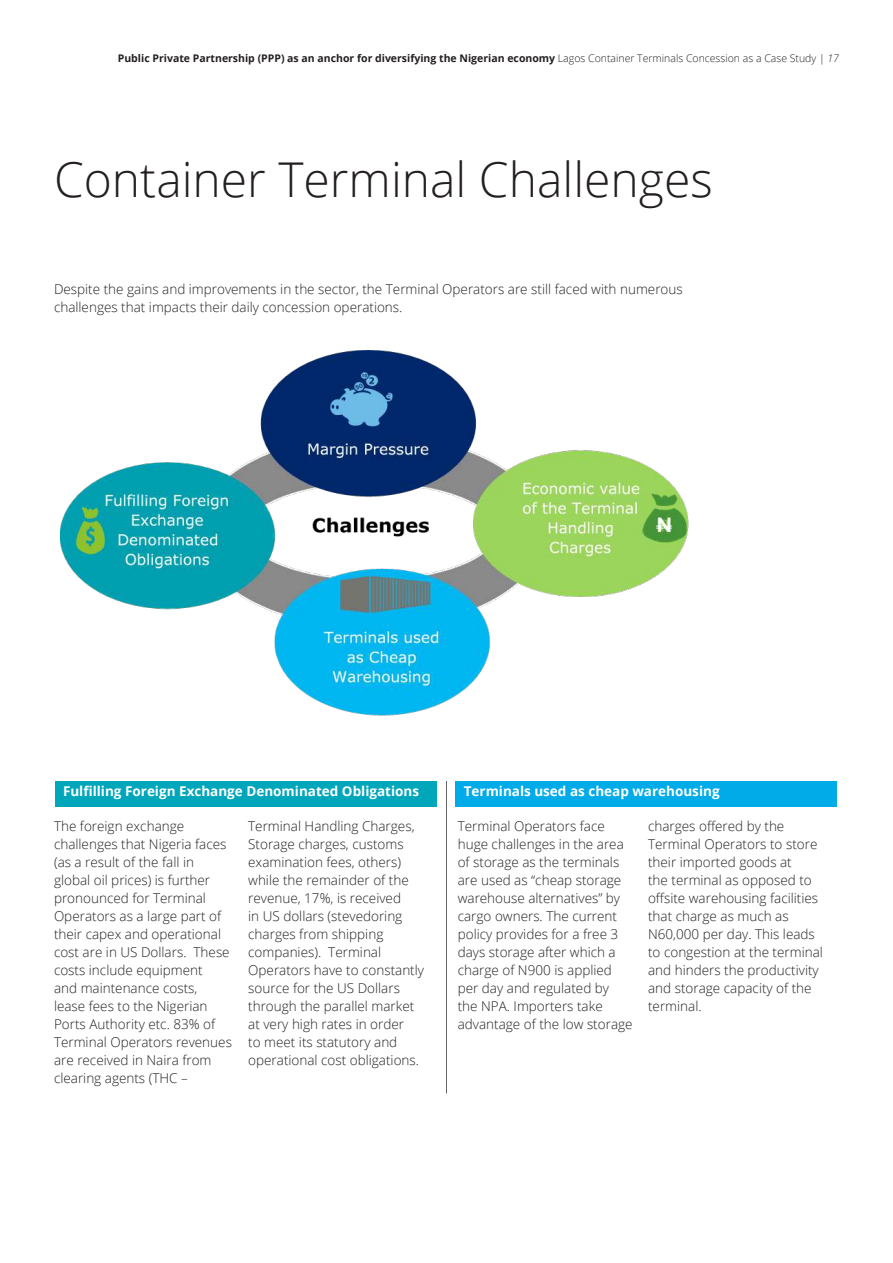
<style>
.page{position:relative;width:893px;height:1263px;background:#fff}
.page>*{position:absolute;margin:0;border:0;box-sizing:border-box;transform-origin:0 0}
.t1{font:300 48px "Open Sans";color:#231f20}
.t2{font:300 13.5px/18px "Open Sans";color:#231f20}
.t3{font:700 13.5px "Open Sans";color:#fff}
.t4{font:700 10.5px "Open Sans";color:#231f20}
.s1{font-weight:300}
.s2{font-weight:300;font-style:italic}
</style>
<div class="page">
<img style="left:60px;top:351px;width:629px;height:364px">
<div style="left:55px;top:781px;width:382px;height:25px;background:#00a6b9"></div>
<div style="left:455px;top:781px;width:382px;height:25px;background:#00abe7"></div>
<hr style="left:446px;top:781px;width:1px;height:312px;background:#626466">
<p class="t4" style="left:118px;top:51px;width:723px">Public Private Partnership (PPP) as an anchor for diversifying the Nigerian economy <span class="s1">Lagos Container Terminals Concession as a Case Study |</span> <span class="s2">17</span></p>
<h1 class="t1" style="left:54px;top:147px;width:660px">Container Terminal Challenges</h1>
<p class="t2" style="left:54px;top:280px;width:630px">Despite the gains and improvements in the sector, the Terminal Operators are still faced with numerous challenges that impacts their daily concession operations.</p>
<p class="t3" style="left:63px;top:781px;width:358px">Fulfilling Foreign Exchange Denominated Obligations</p>
<p class="t3" style="left:464px;top:781px;width:257px">Terminals used as cheap warehousing</p>
<p class="t2" style="left:248px;top:816px;width:177px">Terminal Handling Charges,<br>Storage charges, customs examination fees, others) while the remainder of the revenue, 17%, is received<br>in US dollars (stevedoring charges from shipping companies). Terminal<br>Operators have to constantly source for the US Dollars through the parallel market at very high rates in order<br>to meet its statutory and operational cost obligations.</p>
<p class="t2" style="left:648px;top:816px;width:176px">charges offered by the<br>Terminal Operators to store their imported goods at<br>the terminal as opposed to offsite warehousing facilities that charge as much as<br>N60,000 per day. This leads to congestion at the terminal and hinders the productivity and storage capacity of the terminal.</p>
<p class="t2" style="left:54px;top:816px;width:179px">The foreign exchange challenges that Nigeria faces (as a result of the fall in global oil prices) is further pronounced for Terminal<br>Operators as a large part of their capex and operational cost are in US Dollars. These costs include equipment<br>and maintenance costs, lease fees to the Nigerian<br>Ports Authority etc. 83% of<br>Terminal Operators revenues are received in Naira from clearing agents (THC –</p>
<p class="t2" style="left:458px;top:816px;width:176px">Terminal Operators face huge challenges in the area of storage as the terminals are used as “cheap storage warehouse alternatives” by cargo owners. The current policy provides for a free 3 days storage after which a charge of N900 is applied per day and regulated by<br>the NPA. Importers take advantage of the low storage</p>
</div>
